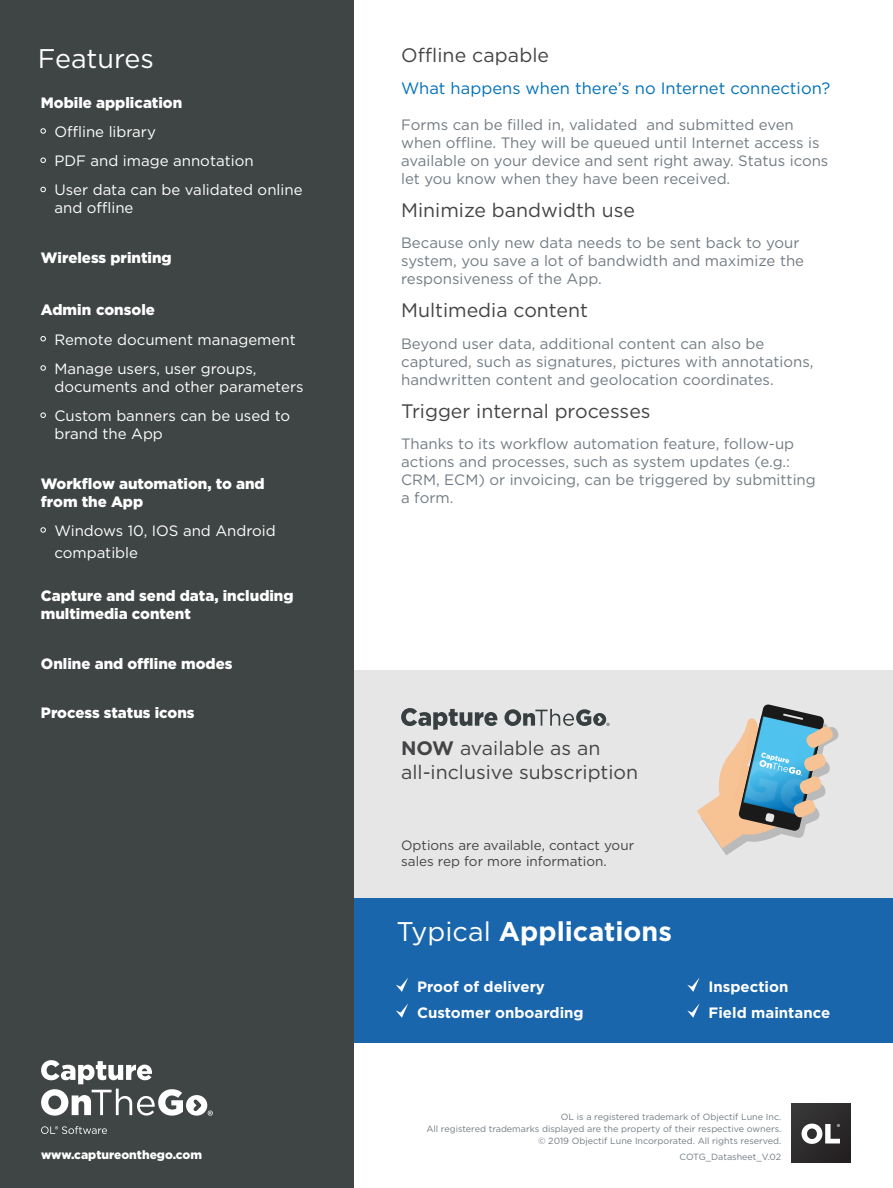
<style>
.page{position:relative;width:893px;height:1188px;background:#fff}
.page>*{position:absolute;margin:0;border:0;box-sizing:border-box;transform-origin:0 0}
.t1{font:700 27px "Gotham";color:#fff}
.t2{font:27px "Gotham";color:#fff}
.t3{font:19.5px/24px "Gotham";color:#444446}
.t4{font:16.5px "Gotham";color:#0070ba}
.t5{font:15px/18px "Gotham";color:#727b83}
.t6{font:15px/29.2px "Gotham";color:#fff}
.t7{font:900 15px/18px "Gotham";color:#fff}
.t8{font:700 15px/25.8px "Gotham";color:#fff}
.t9{font:13.5px/16.5px "Gotham";color:#444446}
.t10{font:900 12px "Gotham";color:#fff}
.t11{font:9px/12px "Gotham";color:#727b83;text-align:right}
.s1{font-weight:700}
.s2{font-weight:400}
</style>
<div class="page">
<div style="left:353px;top:670px;width:540px;height:229px;background:#e6e6e6"></div>
<svg style="left:401px;top:708px;width:96px;height:22px"></svg>
<svg style="left:504px;top:709px;width:106px;height:17px"></svg>
<div style="left:353px;top:899px;width:540px;height:143px;background:#1a66ad"></div>
<svg style="left:396px;top:978px;width:12px;height:14px"></svg>
<svg style="left:396px;top:1003px;width:12px;height:15px"></svg>
<svg style="left:687px;top:978px;width:13px;height:14px"></svg>
<svg style="left:687px;top:1003px;width:13px;height:15px"></svg>
<div style="left:0;top:0;width:353px;height:1188px;background:#3f4544"></div>
<svg style="left:40px;top:128px;width:6px;height:6px"></svg>
<svg style="left:40px;top:157px;width:6px;height:6px"></svg>
<svg style="left:40px;top:186px;width:6px;height:7px"></svg>
<svg style="left:40px;top:336px;width:6px;height:6px"></svg>
<svg style="left:40px;top:365px;width:6px;height:6px"></svg>
<svg style="left:40px;top:412px;width:6px;height:6px"></svg>
<svg style="left:40px;top:527px;width:6px;height:6px"></svg>
<svg style="left:41px;top:1126px;width:66px;height:8px"></svg>
<svg style="left:41px;top:1060px;width:172px;height:56px"></svg>
<div style="left:791px;top:1104px;width:59px;height:59px;background:#2e2c2c"></div>
<svg style="left:801px;top:1124px;width:39px;height:20px"></svg>
<svg style="left:697px;top:704px;width:142px;height:151px"></svg>
<h1 class="t2" style="left:38px;top:41px;width:118px">Features</h1>
<p class="t7" style="left:41px;top:93px;width:143px">Mobile application</p>
<p class="t6" style="left:54px;top:117px;width:250px">Offline library<br>PDF and image annotation<br>User data can be validated online</p>
<p class="t6" style="left:54px;top:193px;width:81px">and offline</p>
<p class="t7" style="left:41px;top:248px;width:132px">Wireless printing</p>
<p class="t7" style="left:41px;top:301px;width:116px">Admin console</p>
<p class="t6" style="left:54px;top:324px;width:243px">Remote document management<br>Manage users, user groups,</p>
<p class="t6" style="left:54px;top:372px;width:251px">documents and other parameters<br>Custom banners can be used to</p>
<p class="t6" style="left:54px;top:419px;width:110px">brand the App</p>
<p class="t7" style="left:41px;top:474px;width:225px">Workflow automation, to and from the App</p>
<p class="t6" style="left:54px;top:519px;width:223px;line-height:22.5px">Windows 10, IOS and Android compatible</p>
<p class="t7" style="left:41px;top:587px;width:254px">Capture and send data, including multimedia content</p>
<p class="t7" style="left:41px;top:654px;width:193px">Online and offline modes</p>
<p class="t7" style="left:41px;top:704px;width:155px">Process status icons</p>
<p class="t10" style="left:41px;top:1147px;width:163px">www.captureonthego.com</p>
<h2 class="t3" style="left:401px;top:43px;width:150px">Offline capable</h2>
<p class="t4" style="left:401px;top:77px;width:431px">What happens when there’s no Internet connection?</p>
<p class="t5" style="left:401px;top:115px;width:429px">Forms can be filled in, validated and submitted even when offline. They will be queued until Internet access is available on your device and sent right away. Status icons let you know when they have been received.</p>
<h2 class="t3" style="left:401px;top:197px;width:235px">Minimize bandwidth use</h2>
<p class="t5" style="left:401px;top:234px;width:405px">Because only new data needs to be sent back to your system, you save a lot of bandwidth and maximize the responsiveness of the App.</p>
<h2 class="t3" style="left:401px;top:298px;width:188px">Multimedia content</h2>
<p class="t5" style="left:401px;top:334px;width:414px">Beyond user data, additional content can also be captured, such as signatures, pictures with annotations, handwritten content and geolocation coordinates.</p>
<h2 class="t3" style="left:401px;top:398px;width:251px">Trigger internal processes</h2>
<p class="t5" style="left:401px;top:435px;width:416px">Thanks to its workflow automation feature, follow-up actions and processes, such as system updates (e.g.:<br>CRM, ECM) or invoicing, can be triggered by submitting a form.</p>
<h2 class="t3" style="left:401px;top:736px;width:239px"><span class="s1">NOW</span> available as an all-inclusive subscription</h2>
<p class="t9" style="left:401px;top:836px;width:234px">Options are available, contact your sales rep for more information.</p>
<h1 class="t1" style="left:396px;top:913px;width:277px"><span class="s2">Typical</span> Applications</h1>
<p class="t8" style="left:417px;top:974px;width:168px">Proof of delivery<br>Customer onboarding</p>
<p class="t8" style="left:709px;top:974px;width:123px">Inspection<br>Field maintance</p>
<p class="t11" style="left:426px;top:1111px;width:356px">OL is a registered trademark of Objectif Lune Inc.<br>All registered trademarks displayed are the property of their respective owners. © 2019 Objectif Lune Incorporated. All rights reserved.</p>
<p class="t11" style="left:680px;top:1151px;width:103px">COTG_Datasheet_V.02</p>
</div>
